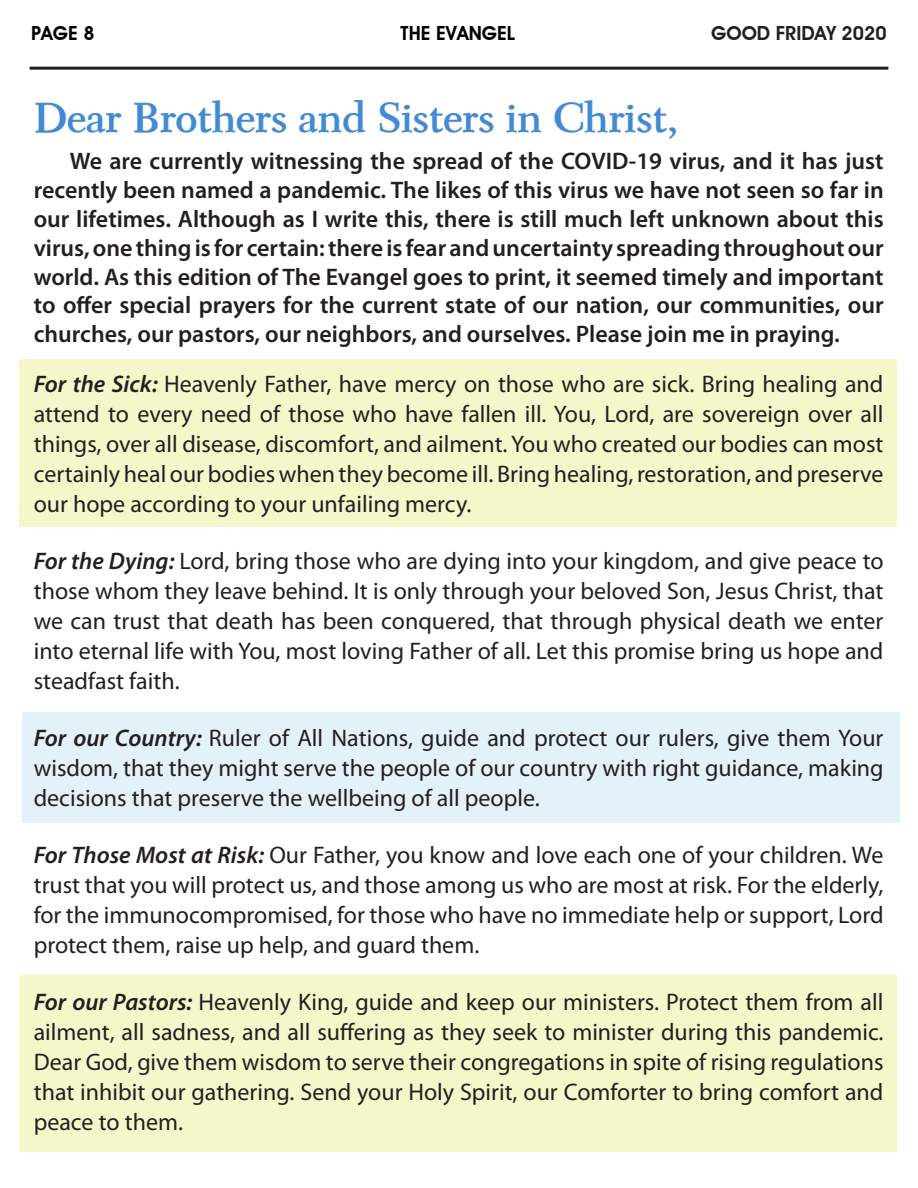
<style>
.page{position:relative;width:918px;height:1188px;background:#fff}
.page>*{position:absolute;margin:0;border:0;box-sizing:border-box;transform-origin:0 0}
.t1{font:700 43.5px "Transit";color:#428bd4;scale:1.04 1}
.t2{font:24px/30px "Myriad Pro";color:#231f20;text-align:justify}
.t3{font:600 24px/28.8px "Myriad Pro";color:#231f20;text-align:justify}
.t4{font:600 19.5px "Advantage";color:#000}
.t5{font:600 19.5px "Advantage";color:#231f20}
.s1{font-weight:600;font-style:italic}
</style>
<div class="page">
<hr style="left:30px;top:67px;width:858px;height:3px;background:#231f20">
<div style="left:19px;top:360px;width:878px;height:167px;background:#f5f7ca"></div>
<div style="left:22px;top:712px;width:878px;height:111px;background:#ddeefb"></div>
<div style="left:19px;top:975px;width:878px;height:177px;background:#f5f7ca"></div>
<p class="t4" style="left:31px;top:21px;width:65px">PAGE 8</p>
<p class="t4" style="left:401px;top:21px;width:116px">THE EVANGEL</p>
<p class="t5" style="left:711px;top:21px;width:177px">GOOD FRIDAY 2020</p>
<h1 class="t1" style="left:34px;top:80px;width:621px">Dear Brothers and Sisters in Christ,</h1>
<p class="t3" style="left:34px;top:146px;width:851px;text-indent:36px">We are currently witnessing the spread of the COVID-19 virus, and it has just recently been named a pandemic. The likes of this virus we have not seen so far in our lifetimes. Although as I write this, there is still much left unknown about this virus, one thing is for certain: there is fear and uncertainty spreading throughout our world. As this edition of The Evangel goes to print, it seemed timely and important to offer special prayers for the current state of our nation, our communities, our churches, our pastors, our neighbors, and ourselves. Please join me in praying.</p>
<p class="t2" style="left:34px;top:368px;width:851px"><span class="s1">For the Sick:</span> Heavenly Father, have mercy on those who are sick. Bring healing and attend to every need of those who have fallen ill. You, Lord, are sovereign over all things, over all disease, discomfort, and ailment. You who created our bodies can most certainly heal our bodies when they become ill. Bring healing, restoration, and preserve our hope according to your unfailing mercy.</p>
<p class="t2" style="left:34px;top:545px;width:851px"><span class="s1">For the Dying:</span> Lord, bring those who are dying into your kingdom, and give peace to those whom they leave behind. It is only through your beloved Son, Jesus Christ, that we can trust that death has been conquered, that through physical death we enter into eternal life with You, most loving Father of all. Let this promise bring us hope and steadfast faith.</p>
<p class="t2" style="left:34px;top:722px;width:851px"><span class="s1">For our Country:</span> Ruler of All Nations, guide and protect our rulers, give them Your wisdom, that they might serve the people of our country with right guidance, making decisions that preserve the wellbeing of all people.</p>
<p class="t2" style="left:34px;top:839px;width:851px"><span class="s1">For Those Most at Risk:</span> Our Father, you know and love each one of your children. We trust that you will protect us, and those among us who are most at risk. For the elderly, for the immunocompromised, for those who have no immediate help or support, Lord protect them, raise up help, and guard them.</p>
<p class="t2" style="left:34px;top:986px;width:851px"><span class="s1">For our Pastors:</span> Heavenly King, guide and keep our ministers. Protect them from all ailment, all sadness, and all suffering as they seek to minister during this pandemic.<br>Dear God, give them wisdom to serve their congregations in spite of rising regulations that inhibit our gathering. Send your Holy Spirit, our Comforter to bring comfort and peace to them.</p>
</div>
